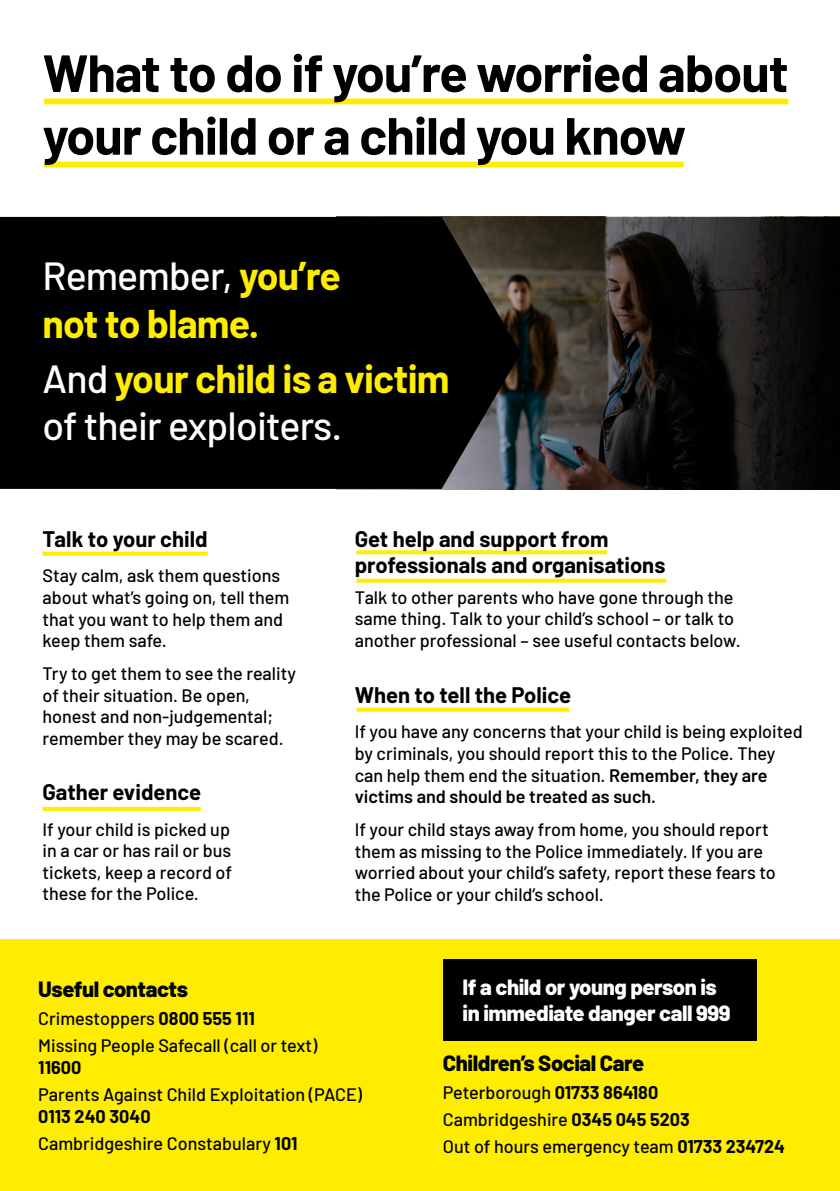
<style>
.page{position:relative;width:840px;height:1191px;background:#fff}
.page>*{position:absolute;margin:0;border:0;box-sizing:border-box;transform-origin:0 0}
.t1{font:700 52.2px/62.8px "Barlow";letter-spacing:-.02em;color:#000}
.t2{font:500 39.2px/47px "Barlow";letter-spacing:-.02em;color:#fff}
.t3{font:700 39.2px/47px "Barlow";letter-spacing:-.025em;color:#feed00}
.t4{font:700 22px/26.4px "Barlow";color:#000}
.t5{font:800 22px/26.4px "Barlow";letter-spacing:-.02em;color:#fff}
.t6{font:800 22px "Barlow";letter-spacing:-.02em;color:#000}
.t7{font:500 18px/21.6px "Barlow";color:#000}
.t8{font:700 18px "Barlow";color:#000}
.s1{font-weight:500;color:#fff}
.s2{font-weight:700;color:#feed00}
.s3{font-weight:600}
.s4{font-weight:700}
</style>
<div class="page">
<svg style="left:520px;top:217px;width:319px;height:272px;background:#1e1d1a"></svg>
<div style="left:0;top:939px;width:839px;height:252px;background:#feed00"></div>
<div style="left:44px;top:162px;width:639px;height:5px;background:#feed00"></div>
<div style="left:44px;top:98px;width:743px;height:6px;background:#feed00"></div>
<svg style="left:0;top:217px;width:520px;height:272px;background:#060605"></svg>
<svg style="left:356px;top:550px;width:251px;height:4px"></svg>
<svg style="left:356px;top:578px;width:310px;height:4px"></svg>
<svg style="left:43px;top:552px;width:164px;height:4px"></svg>
<svg style="left:43px;top:807px;width:158px;height:4px"></svg>
<svg style="left:356px;top:707px;width:212px;height:4px"></svg>
<div style="left:442px;top:959px;width:313px;height:81px;background:#000"></div>
<h1 class="t1" style="left:43px;top:38px;width:747px">What to do if you’re worried about your child or a child you know</h1>
<h2 class="t3" style="left:43px;top:250px;width:299px"><span class="s1">Remember,</span> you’re not to blame.</h2>
<h2 class="t2" style="left:43px;top:352px;width:408px">And <span class="s2">your child is a victim </span>of their exploiters.</h2>
<p class="t4" style="left:43px;top:524px;width:166px">Talk to your child</p>
<p class="t7" style="left:43px;top:563px;width:248px">Stay calm, ask them questions about what’s going on, tell them that you want to help them and keep them safe.</p>
<p class="t7" style="left:43px;top:661px;width:255px">Try to get them to see the reality of their situation. Be open, honest and non-judgemental; remember they may be scared.</p>
<p class="t4" style="left:43px;top:777px;width:160px">Gather evidence</p>
<p class="t7" style="left:43px;top:817px;width:191px;text-align:justify">If your child is picked up in a car or has rail or bus tickets, keep a record of these for the Police.</p>
<p class="t4" style="left:354px;top:524px;width:312px">Get help and support from professionals and organisations</p>
<p class="t7" style="left:354px;top:585px;width:387px">Talk to other parents who have gone through the same thing. Talk to your child’s school – or talk to another professional – see useful contacts below.</p>
<p class="t4" style="left:354px;top:679px;width:218px">When to tell the Police</p>
<p class="t7" style="left:354px;top:719px;width:449px">If you have any concerns that your child is being exploited by criminals, you should report this to the Police. They can help them end the situation. <span class="s3">Remember, they are victims and should be treated as such.</span></p>
<p class="t7" style="left:354px;top:817px;width:422px">If your child stays away from home, you should report them as missing to the Police immediately. If you are worried about your child’s safety, report these fears to the Police or your child’s school.</p>
<p class="t6" style="left:38px;top:973px;width:151px">Useful contacts</p>
<p class="t7" style="left:38px;top:1003px;width:280px;line-height:27.2px">Crimestoppers <span class="s4">0800 555 111<br></span>Missing People Safecall (call or text)</p>
<p class="t8" style="left:38px;top:1053px;width:45px">11600</p>
<p class="t7" style="left:38px;top:1082px;width:325px">Parents Against Child Exploitation (PACE)</p>
<p class="t7" style="left:38px;top:1101px;width:260px;line-height:27.2px"><span class="s4">0113 240 3040<br></span>Cambridgeshire Constabulary <span class="s4">101</span></p>
<p class="t5" style="left:462px;top:972px;width:269px">If a child or young person is in immediate danger call 999</p>
<p class="t6" style="left:442px;top:1046px;width:202px">Children’s Social Care</p>
<p class="t7" style="left:442px;top:1077px;width:343px;line-height:27.2px">Peterborough <span class="s4">01733 864180<br></span>Cambridgeshire <span class="s4">0345 045 5203<br></span>Out of hours emergency team <span class="s4">01733 234724</span></p>
</div>
